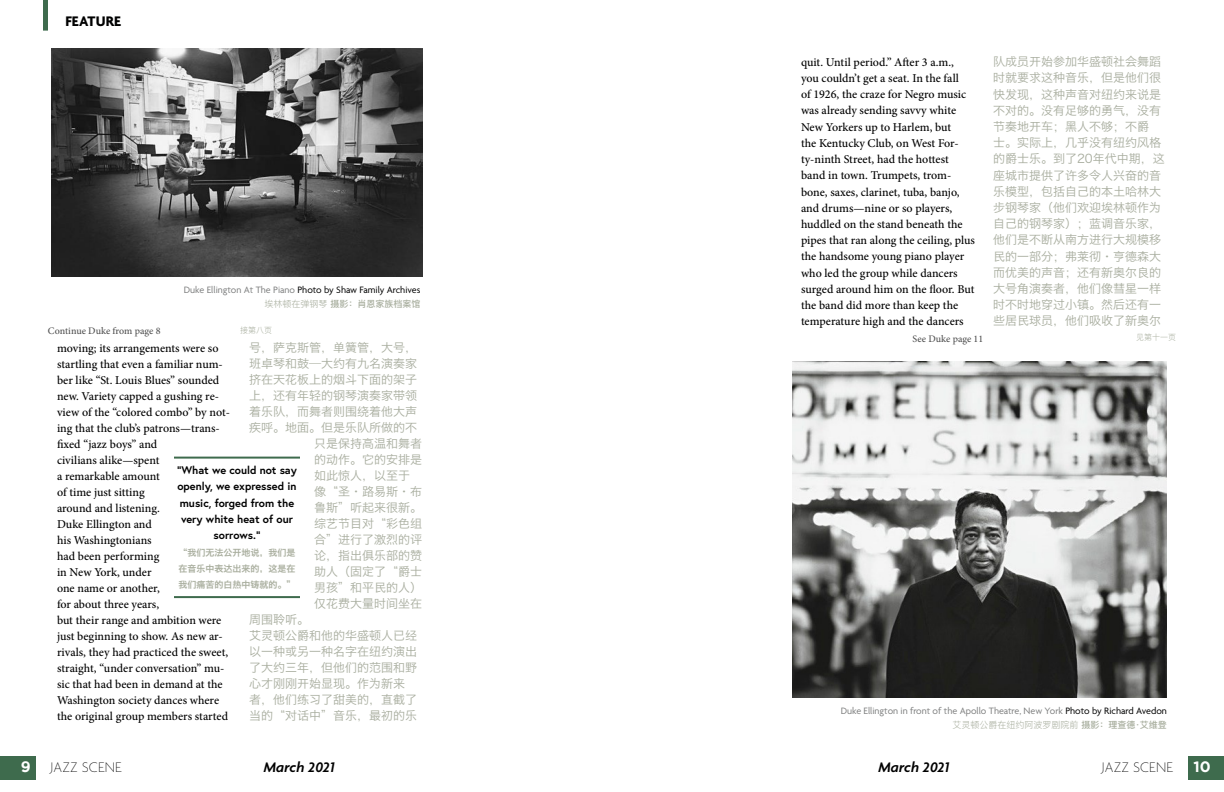
<style>
.page{position:relative;width:1224px;height:792px;background:#fff}
.page>*{position:absolute;margin:0;border:0;box-sizing:border-box;transform-origin:0 0}
.t1{font:100 15px "Agenda";letter-spacing:.01em;color:#000101}
.t2{font:italic 600 15px "Agenda";letter-spacing:.01em;color:#000}
.t3{font:700 15px "Agenda";letter-spacing:.01em;color:#000101}
.t4{font:700 15px "Gotham";color:#fff}
.t5{font:500 12px/16px "Minion Pro";color:#000}
.t6{font:12px/16.2px "Hiragino Sans GB W3";color:#a7ac9d}
.t7{font:700 11px/16.3px "Europa";color:#000;text-align:center}
.t8{font:10px "Agenda";color:#7f8080}
.t9{font:10px "Agenda";color:#000101}
.t10{font:500 10px "Minion Pro";color:#515151}
.t11{font:9px/16.3px "Hiragino Sans GB W6";color:#a9ae9e;text-align:justify}
.t12{font:300 9px "Ping Fang SC";color:#a9af9f}
.t13{font:500 9px "Ping Fang SC";color:#a9af9f}
.t14{font:300 8px "Ping Fang SC";color:#a9af9f}
.s1{color:#7f8080}
.s2{font-weight:300}
.s3{color:#000101}
.s4{font-weight:500}
.s5{font-style:inherit}
</style>
<div class="page">
<img style="left:792px;top:361px;width:375px;height:337px">
<div style="left:43px;top:0;width:5px;height:31px;background:#3e6b4d"></div>
<div style="left:0;top:756px;width:36px;height:24px;background:#3e6b4d"></div>
<div style="left:1188px;top:756px;width:36px;height:24px;background:#3e6b4d"></div>
<hr style="left:174px;top:457px;width:126px;height:2px;background:#3e6b4d">
<hr style="left:174px;top:596px;width:126px;height:2px;background:#3e6b4d">
<img style="left:52px;top:48px;width:371px;height:229px">
<p class="t3" style="left:65px;top:13px;width:57px">FEATURE</p>
<p class="t10" style="left:48px;top:324px;width:114px">Continue Duke from page 8</p>
<p class="t9" style="left:184px;top:284px;width:238px"><span class="s1">Duke Ellington At The Piano</span> Photo by Shaw Family Archives</p>
<p class="t13" style="left:265px;top:299px;width:157px"><span class="s2">埃林顿在弹钢琴</span> 摄影：肖恩家族档案馆</p>
<p class="t14" style="left:240px;top:325px;width:33px">接第八页</p>
<p class="t6" style="left:249px;top:340px;width:169px">号，萨克斯管，单簧管，大号，</p>
<p class="t6" style="left:249px;top:356px;width:169px">班卓琴和鼓—大约有九名演奏家</p>
<p class="t6" style="left:249px;top:372px;width:169px">挤在天花板上的烟斗下面的架子</p>
<p class="t6" style="left:249px;top:388px;width:169px">上，还有年轻的钢琴演奏家带领</p>
<p class="t6" style="left:249px;top:404px;width:169px">着乐队，而舞者则围绕着他大声</p>
<p class="t6" style="left:249px;top:420px;width:169px">疾呼。地面。但是乐队所做的不</p>
<p class="t6" style="left:314px;top:436px;width:109px">只是保持高温和舞者</p>
<p class="t6" style="left:314px;top:452px;width:109px">的动作。它的安排是</p>
<p class="t6" style="left:314px;top:468px;width:97px">如此惊人，以至于</p>
<p class="t6" style="left:314px;top:484px;width:109px">像“圣·路易斯·布</p>
<p class="t6" style="left:314px;top:500px;width:109px">鲁斯”听起来很新。</p>
<p class="t6" style="left:314px;top:516px;width:109px">综艺节目对“彩色组</p>
<p class="t6" style="left:314px;top:532px;width:109px">合”进行了激烈的评</p>
<p class="t6" style="left:314px;top:548px;width:109px">论，指出俱乐部的赞</p>
<p class="t6" style="left:314px;top:564px;width:109px">助人（固定了“爵士</p>
<p class="t6" style="left:314px;top:580px;width:109px">男孩”和平民的人）</p>
<p class="t6" style="left:314px;top:596px;width:109px">仅花费大量时间坐在</p>
<p class="t6" style="left:249px;top:612px;width:61px">周围聆听。</p>
<p class="t6" style="left:249px;top:628px;width:169px">艾灵顿公爵和他的华盛顿人已经</p>
<p class="t6" style="left:249px;top:644px;width:169px">以一种或另一种名字在纽约演出</p>
<p class="t6" style="left:249px;top:660px;width:169px">了大约三年，但他们的范围和野</p>
<p class="t6" style="left:249px;top:676px;width:157px">心才刚刚开始显现。作为新来</p>
<p class="t6" style="left:249px;top:692px;width:169px">者，他们练习了甜美的，直截了</p>
<p class="t6" style="left:249px;top:708px;width:169px">当的“对话中”音乐，最初的乐</p>
<p class="t5" style="left:57px;top:340px;width:175px">moving; its arrangements were so startling that even a familiar num&shy;ber like “St. Louis Blues” sounded new. Variety capped a gushing re&shy;view of the “colored combo” by not&shy;ing that the club’s patrons—trans&shy;fixed “jazz boys” and<br>civilians alike—spent<br>a remarkable amount<br>of time just sitting<br>around and listening.<br>Duke Ellington and<br>his Washingtonians<br>had been performing<br>in New York, under<br>one name or another,<br>for about three years,<br>but their range and ambition were just beginning to show. As new ar&shy;rivals, they had practiced the sweet, straight, “under conversation” mu&shy;sic that had been in demand at the<br>Washington society dances where the original group members started</p>
<p class="t7" style="left:177px;top:462px;width:122px">“What we could not say openly, we expressed in music, forged from the very white heat of our sorrows.”</p>
<p class="t11" style="left:178px;top:544px;width:118px">“我们无法公开地说，我们是在音乐中表达出来的，这是在我们痛苦的白热中铸就的。”</p>
<p class="t5" style="left:801px;top:54px;width:175px">quit. Until period.” After 3 a.m., you couldn’t get a seat. In the fall<br>of 1926, the craze for Negro music was already sending savvy white<br>New Yorkers up to Harlem, but<br>the Kentucky Club, on West For&shy;ty-ninth Street, had the hottest band in town. Trumpets, trom&shy;bone, saxes, clarinet, tuba, banjo, and drums—nine or so players, huddled on the stand beneath the pipes that ran along the ceiling, plus the handsome young piano player who led the group while dancers surged around him on the floor. But the band did more than keep the temperature high and the dancers</p>
<p class="t10" style="left:913px;top:332px;width:72px">See Duke page 11</p>
<p class="t6" style="left:993px;top:53px;width:173px">队成员开始参加华盛顿社会舞蹈时就要求这种音乐，但是他们很快发现，这种声音对纽约来说是不对的。没有足够的勇气，没有节奏地开车；黑人不够；不爵<br>士。实际上，几乎没有纽约风格的爵士乐。到了20年代中期，这座城市提供了许多令人兴奋的音乐模型，包括自己的本土哈林大步钢琴家（他们欢迎埃林顿作为自己的钢琴家）；蓝调音乐家，他们是不断从南方进行大规模移民的一部分；弗莱彻·亨德森大而优美的声音；还有新奥尔良的大号角演奏者，他们像彗星一样时不时地穿过小镇。然后还有一些居民球员，他们吸收了新奥尔</p>
<p class="t14" style="left:1136px;top:332px;width:41px">见第十一页</p>
<p class="t8" style="left:841px;top:705px;width:328px">Duke Ellington in front of the Apollo Theatre, New York <span class="s3">Photo by Richard Avedon</span></p>
<p class="t12" style="left:952px;top:720px;width:216px">艾灵顿公爵在纽约阿波罗剧院前 <span class="s4">摄影：理查德·艾维登</span></p>
<p class="t4" style="left:21px;top:758px;width:11px">9</p>
<p class="t1" style="left:50px;top:759px;width:73px">JAZZ SCENE</p>
<p class="t2" style="left:264px;top:759px;width:72px">M<span class="s5">arch</span> 2021</p>
<p class="t2" style="left:878px;top:759px;width:72px">M<span class="s5">arch</span> 2021</p>
<p class="t1" style="left:1102px;top:759px;width:73px">JAZZ SCENE</p>
<p class="t4" style="left:1193px;top:758px;width:19px">10</p>
</div>
